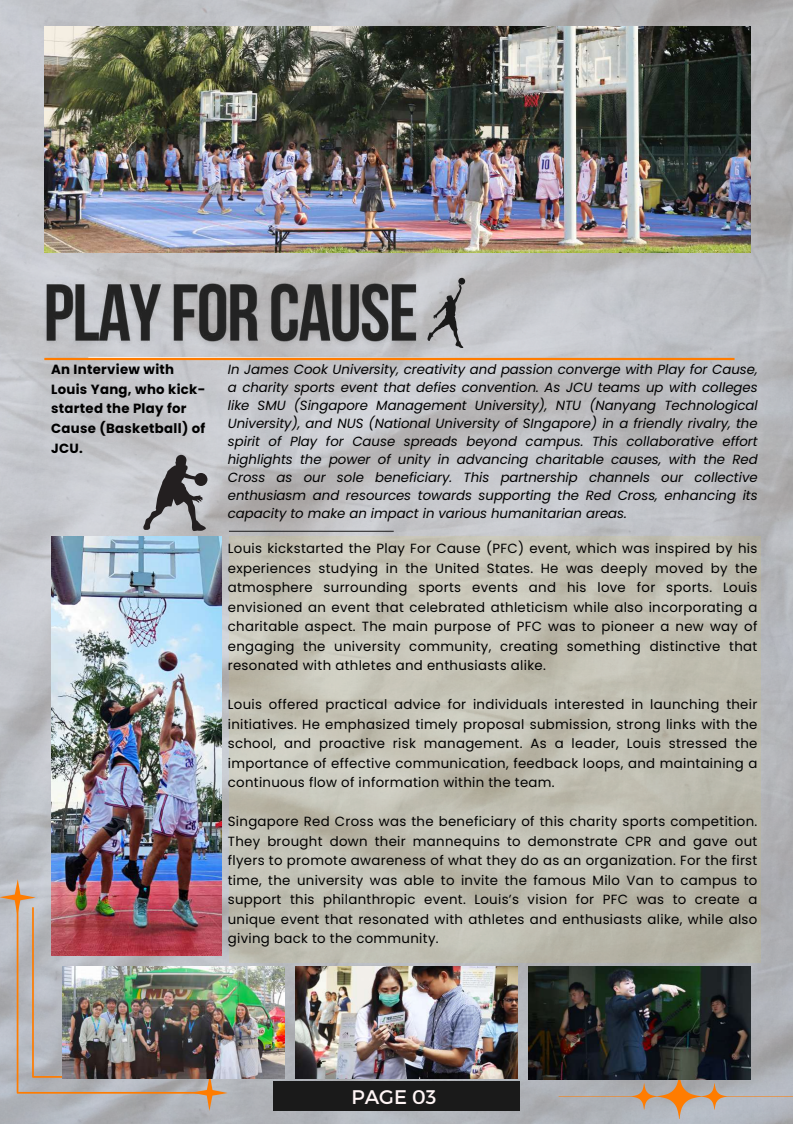
<style>
.page{position:relative;width:793px;height:1124px;background:#fff}
.page>*{position:absolute;margin:0;border:0;box-sizing:border-box;transform-origin:0 0}
.t1{font:19.7px "Montserrat";color:#fff5f5}
.t2{font:13.3px/19.5px "Poppins";letter-spacing:.025em;color:#000;text-align:justify}
.t3{font:italic 13.3px/18px "Poppins";color:#000;text-align:justify}
.t4{font:700 13.3px/19.5px "Poppins";letter-spacing:.025em;color:#000}
</style>
<div class="page">
<img style="left:0;top:0;width:793px;height:1123px">
<svg style="left:229px;top:536px;width:532px;height:427px;background:#c1bfb2"></svg>
<img style="left:44px;top:27px;width:706px;height:226px">
<svg style="left:427px;top:356px;width:296px;height:2px"></svg>
<svg style="left:427px;top:278px;width:38px;height:69px;background:#9c9d9f"></svg>
<hr style="left:229px;top:531px;width:165px;height:1px;background:#1a1a1a">
<img style="left:51px;top:536px;width:170px;height:343px">
<img style="left:39px;top:278px;width:388px;height:83px">
<div style="left:273px;top:1081px;width:247px;height:29px;background:#1a1a1a"></div>
<img style="left:0;top:879px;width:227px;height:231px">
<svg style="left:558px;top:1073px;width:235px;height:45px;background:#b3aba6"></svg>
<hr style="left:44px;top:358px;width:690px;height:2px;background:#ff7c00">
<img style="left:528px;top:966px;width:222px;height:113px">
<svg style="left:143px;top:455px;width:64px;height:76px;background:#8f8f92"></svg>
<img style="left:295px;top:967px;width:222px;height:111px">
<img style="left:62px;top:966px;width:222px;height:112px">
<p class="t4" style="left:51px;top:360px;width:156px">An Interview with<br>Louis Yang, who kick&shy;started the Play for<br>Cause (Basketball) of<br>JCU.</p>
<p class="t3" style="left:228px;top:361px;width:531px">In James Cook University, creativity and passion converge with Play for Cause, a charity sports event that defies convention. As JCU teams up with colleges like SMU (Singapore Management University), NTU (Nanyang Technological University), and NUS (National University of SIngapore) in a friendly rivalry, the spirit of Play for Cause spreads beyond campus. This collaborative effort highlights the power of unity in advancing charitable causes, with the Red Cross as our sole beneficiary. This partnership channels our collective enthusiasm and resources towards supporting the Red Cross, enhancing its capacity to make an impact in various humanitarian areas.</p>
<p class="t2" style="left:228px;top:539px;width:531px">Louis kickstarted the Play For Cause (PFC) event, which was inspired by his experiences studying in the United States. He was deeply moved by the atmosphere surrounding sports events and his love for sports. Louis envisioned an event that celebrated athleticism while also incorporating a charitable aspect. The main purpose of PFC was to pioneer a new way of engaging the university community, creating something distinctive that resonated with athletes and enthusiasts alike.</p>
<p class="t2" style="left:228px;top:695px;width:531px">Louis offered practical advice for individuals interested in launching their initiatives. He emphasized timely proposal submission, strong links with the school, and proactive risk management. As a leader, Louis stressed the importance of effective communication, feedback loops, and maintaining a continuous flow of information within the team.</p>
<p class="t2" style="left:228px;top:812px;width:531px">Singapore Red Cross was the beneficiary of this charity sports competition.<br>They brought down their mannequins to demonstrate CPR and gave out flyers to promote awareness of what they do as an organization. For the first time, the university was able to invite the famous Milo Van to campus to support this philanthropic event. Louis’s vision for PFC was to create a unique event that resonated with athletes and enthusiasts alike, while also giving back to the community.</p>
<h1 class="t1" style="left:351px;top:1084px;width:86px">PAGE 03</h1>
</div>
